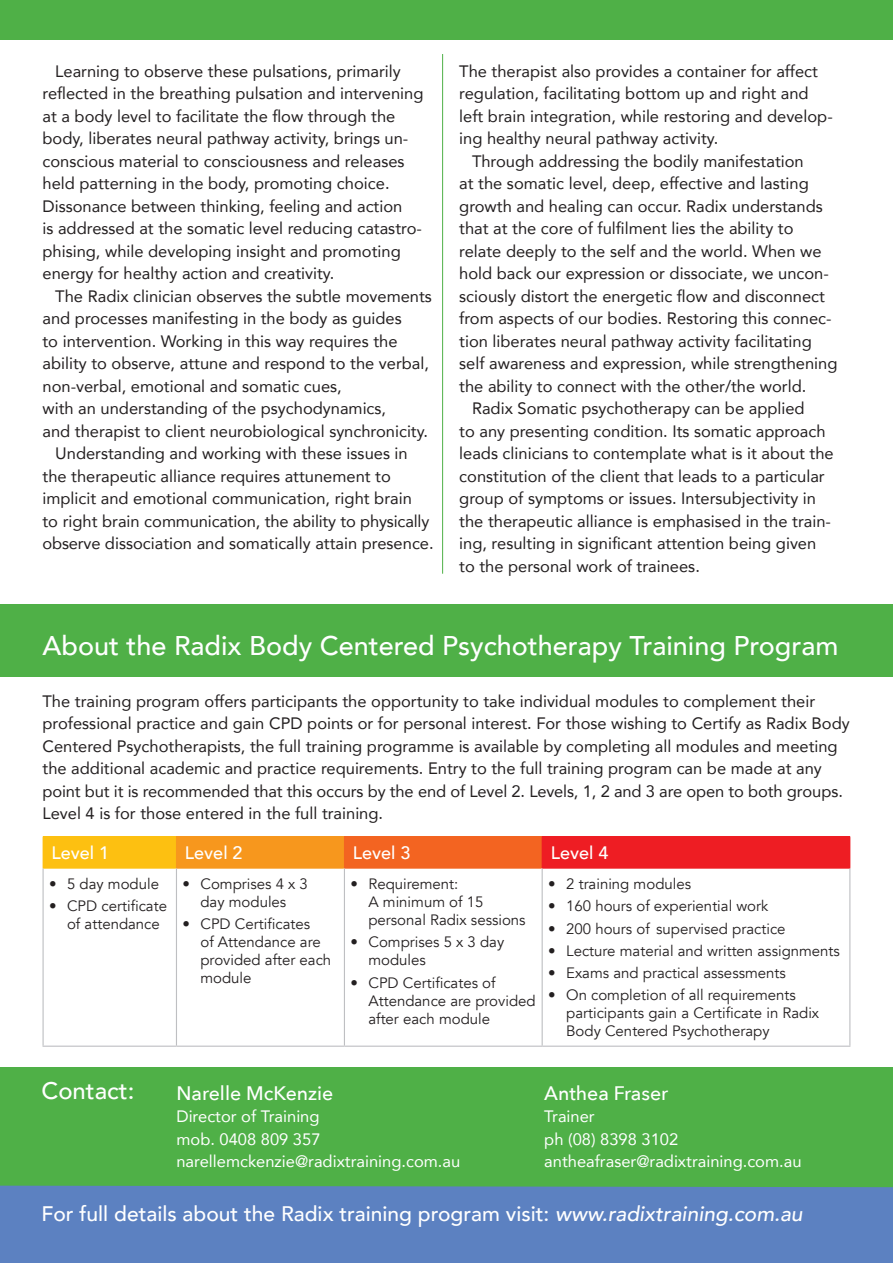
<style>
.page{position:relative;width:893px;height:1263px;background:#fff}
.page>*{position:absolute;margin:0;border:0;box-sizing:border-box;transform-origin:0 0}
.Heading_1{font:500 27px "Avenir";color:#fff}
.heading_boxed_whit{font:500 24px "Avenir";color:#fff}
.Heading_1-2{font:500 21px "Avenir";color:#fff}
.Body__large{font:500 19.5px "Avenir Next";color:#fff}
.Heading2{font:500 18px "Avenir";color:#fff}
.Body{font:16.5px/22.5px "Avenir";color:#231f20}
.Body__para1{font:16.5px/22.5px "Avenir";color:#231f20}
.Body__large-2{font:16.5px/22.5px "Avenir";color:#fff}
.Body_dots_large{font:15px/18px "Avenir";color:#231f20}
.s1{font-style:italic}
</style>
<div class="page">
<div style="left:0;top:1067px;width:893px;height:135px;background:#4fb047"></div>
<div style="left:0;top:604px;width:893px;height:72px;background:#4fb047"></div>
<div style="left:0;top:1185px;width:893px;height:78px;background:#5c81c1"></div>
<div style="left:43px;top:837px;width:133px;height:31px;background:#fdc011"></div>
<div style="left:176px;top:837px;width:168px;height:31px;background:#f7971d"></div>
<div style="left:344px;top:837px;width:198px;height:31px;background:#f36421"></div>
<div style="left:542px;top:837px;width:308px;height:31px;background:#ee1d23"></div>
<hr style="left:43px;top:836px;width:133px;height:1px;background:#fdc011">
<hr style="left:43px;top:868px;width:133px;height:1px;background:#fdc011">
<hr style="left:176px;top:836px;width:168px;height:1px;background:#f7971d">
<hr style="left:176px;top:868px;width:168px;height:1px;background:#f7971d">
<hr style="left:344px;top:836px;width:198px;height:1px;background:#f36421">
<hr style="left:344px;top:868px;width:198px;height:1px;background:#f36421">
<hr style="left:542px;top:836px;width:308px;height:1px;background:#ee1d23">
<hr style="left:542px;top:868px;width:308px;height:1px;background:#ee1d23">
<hr style="left:43px;top:868px;width:1px;height:177px;background:#bebfc2">
<hr style="left:176px;top:868px;width:1px;height:177px;background:#bebfc2">
<hr style="left:344px;top:868px;width:1px;height:177px;background:#bebfc2">
<hr style="left:542px;top:868px;width:1px;height:177px;background:#bebfc2">
<hr style="left:849px;top:868px;width:1px;height:177px;background:#bebfc2">
<hr style="left:43px;top:1045px;width:133px;height:2px;background:#bebfc2">
<hr style="left:176px;top:1045px;width:168px;height:2px;background:#bebfc2">
<hr style="left:344px;top:1045px;width:198px;height:2px;background:#bebfc2">
<hr style="left:542px;top:1045px;width:308px;height:2px;background:#bebfc2">
<div style="left:0;top:0;width:893px;height:40px;background:#4fb047"></div>
<hr style="left:442px;top:54px;width:1px;height:520px;background:#4fb047">
<p class="Body" style="left:43px;top:59px;width:382px;text-indent:13px">Learning to observe these pulsations, primarily reflected in the breathing pulsation and intervening at a body level to facilitate the flow through the body, liberates neural pathway activity, brings un&shy;conscious material to consciousness and releases held patterning in the body, promoting choice.<br>Dissonance between thinking, feeling and action<br>is addressed at the somatic level reducing catastro&shy;phising, while developing insight and promoting energy for healthy action and creativity.</p>
<p class="Body" style="left:43px;top:284px;width:391px;text-indent:13px">The Radix clinician observes the subtle movements and processes manifesting in the body as guides<br>to intervention. Working in this way requires the ability to observe, attune and respond to the verbal, non-verbal, emotional and somatic cues,<br>with an understanding of the psychodynamics,<br>and therapist to client neurobiological synchronicity.</p>
<p class="Body" style="left:43px;top:442px;width:393px;text-indent:13px">Understanding and working with these issues in the therapeutic alliance requires attunement to implicit and emotional communication, right brain<br>to right brain communication, the ability to physically observe dissociation and somatically attain presence.</p>
<p class="Body" style="left:459px;top:59px;width:375px">The therapist also provides a container for affect regulation, facilitating bottom up and right and left brain integration, while restoring and develop&shy;ing healthy neural pathway activity.</p>
<p class="Body" style="left:459px;top:149px;width:380px;text-indent:13px">Through addressing the bodily manifestation<br>at the somatic level, deep, effective and lasting growth and healing can occur. Radix understands that at the core of fulfilment lies the ability to relate deeply to the self and the world. When we hold back our expression or dissociate, we uncon&shy;sciously distort the energetic flow and disconnect from aspects of our bodies. Restoring this connec&shy;tion liberates neural pathway activity facilitating self awareness and expression, while strengthening the ability to connect with the other/the world.</p>
<p class="Body" style="left:459px;top:397px;width:376px;text-indent:13px">Radix Somatic psychotherapy can be applied<br>to any presenting condition. Its somatic approach leads clinicians to contemplate what is it about the constitution of the client that leads to a particular group of symptoms or issues. Intersubjectivity in the therapeutic alliance is emphasised in the train&shy;ing, resulting in significant attention being given to the personal work of trainees.</p>
<p class="Heading_1" style="left:43px;top:622px;width:797px">About the Radix Body Centered Psychotherapy Training Program</p>
<p class="Body__para1" style="left:43px;top:689px;width:809px">The training program offers participants the opportunity to take individual modules to complement their professional practice and gain CPD points or for personal interest. For those wishing to Certify as Radix Body Centered Psychotherapists, the full training programme is available by completing all modules and meeting the additional academic and practice requirements. Entry to the full training program can be made at any point but it is recommended that this occurs by the end of Level 2. Levels, 1, 2 and 3 are open to both groups.<br>Level 4 is for those entered in the full training.</p>
<p class="Heading2" style="left:52px;top:837px;width:59px">Level 1</p>
<p class="Heading2" style="left:185px;top:837px;width:59px">Level 2</p>
<p class="Heading2" style="left:353px;top:837px;width:59px">Level 3</p>
<p class="Heading2" style="left:551px;top:837px;width:59px">Level 4</p>
<p class="Body_dots_large" style="left:49px;top:875px;width:111px">• 5 day module</p>
<p class="Body_dots_large" style="left:67px;top:897px;width:101px;text-indent:-18px">• CPD certificate of attendance</p>
<p class="Body_dots_large" style="left:548px;top:875px;width:144px">• 2 training modules</p>
<p class="Body_dots_large" style="left:548px;top:897px;width:222px">• 160 hours of experiential work</p>
<p class="Body_dots_large" style="left:548px;top:919px;width:239px">• 200 hours of supervised practice</p>
<p class="Body_dots_large" style="left:548px;top:942px;width:293px">• Lecture material and written assignments</p>
<p class="Body_dots_large" style="left:548px;top:964px;width:239px">• Exams and practical assessments</p>
<p class="Body_dots_large" style="left:566px;top:986px;width:254px;text-indent:-18px">• On completion of all requirements participants gain a Certificate in Radix<br>Body Centered Psychotherapy</p>
<p class="Body_dots_large" style="left:182px;top:875px;width:127px;text-align:center">• Comprises 4 x 3 day modules</p>
<p class="Body_dots_large" style="left:200px;top:915px;width:132px;text-indent:-18px">• CPD Certificates<br>of Attendance are provided after each module</p>
<p class="Body_dots_large" style="left:368px;top:875px;width:159px;text-indent:-18px">• Requirement:<br>A minimum of 15 personal Radix sessions</p>
<p class="Body_dots_large" style="left:368px;top:933px;width:137px;text-indent:-18px">• Comprises 5 x 3 day modules</p>
<p class="Body_dots_large" style="left:368px;top:973px;width:169px;text-indent:-18px">• CPD Certificates of<br>Attendance are provided after each module</p>
<p class="heading_boxed_whit" style="left:41px;top:1070px;width:94px">Contact:</p>
<p class="Body__large" style="left:544px;top:1076px;width:126px">Anthea Fraser</p>
<p class="Body__large-2" style="left:544px;top:1105px;width:259px">Trainer<br>ph (08) 8398 3102 antheafraser@radixtraining.com.au</p>
<p class="Heading_1-2" style="left:41px;top:1196px;width:763px">For full details about the Radix training program visit: <span class="s1">www.radixtraining.com.au</span></p>
<p class="Body__large" style="left:176px;top:1076px;width:158px">Narelle McKenzie</p>
<p class="Body__large-2" style="left:176px;top:1105px;width:285px">Director of Training<br>mob. 0408 809 357 narellemckenzie@radixtraining.com.au</p>
</div>
